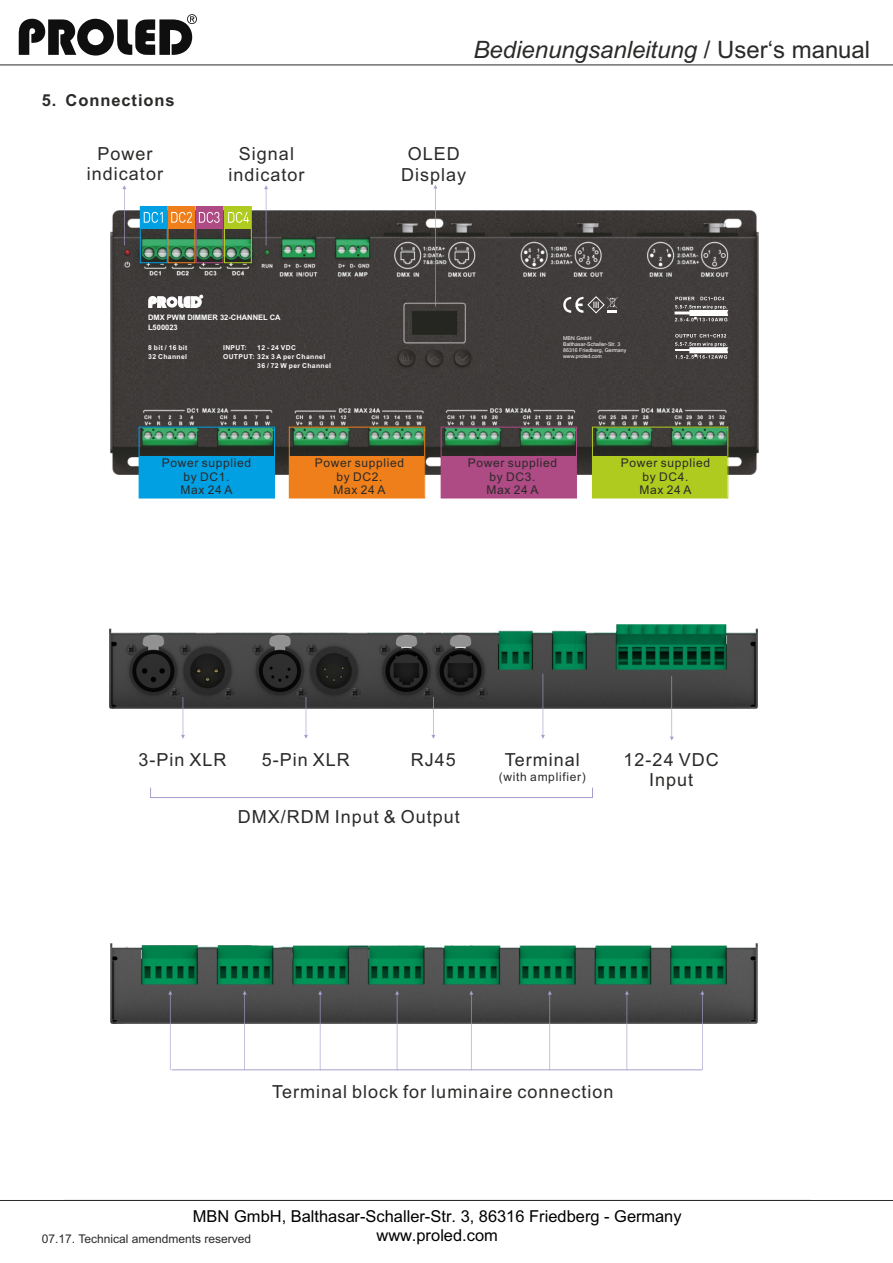
<style>
.page{position:relative;width:893px;height:1263px;background:#fff}
.page>*{position:absolute;margin:0;border:0;box-sizing:border-box;transform-origin:0 0}
.t1{font:italic 24px "Arial";color:#2b2a29}
.t2{font:18px/20.1px "Arial";letter-spacing:.055em;color:#2b2a29;text-align:center}
.t3{font:16.5px "Arial";color:#000}
.t4{font:700 16.5px "Arial";letter-spacing:.055em;color:#2b2a29}
.t5{font:12px/13.4px "Arial";letter-spacing:.055em;color:#2b2a29;text-align:center}
.t6{font:12px "Arial";color:#2b2a29}
.t7{font:700 7.5px/10.1px "Arial";color:#fefefe}
.t8{font:700 6.75px/9.1px "Arial";letter-spacing:.055em;color:#fefefe}
.t9{font:5.25px/5.8px "Arial";color:#fefefe}
.s1{font-style:normal}
</style>
<div class="page">
<hr style="left:0;top:64px;width:893px;height:1px;background:#2b2a29">
<svg style="left:18px;top:14px;width:179px;height:42px"></svg>
<hr style="left:0;top:1200px;width:893px;height:1px;background:#2b2a29">
<img style="left:110px;top:211px;width:648px;height:263px">
<svg style="left:433px;top:185px;width:4px;height:122px"></svg>
<svg style="left:264px;top:185px;width:4px;height:60px"></svg>
<svg style="left:122px;top:185px;width:4px;height:60px"></svg>
<div style="left:139px;top:427px;width:136px;height:71px;border:1px solid #00a0e3"></div>
<div style="left:289px;top:427px;width:136px;height:71px;border:1px solid #ef7f1a"></div>
<div style="left:441px;top:427px;width:136px;height:71px;border:1px solid #ae4a84"></div>
<div style="left:592px;top:427px;width:136px;height:71px;border:1px solid #b0cb1f"></div>
<div style="left:139px;top:456px;width:135px;height:42px;background:#00a0e3"></div>
<div style="left:140px;top:207px;width:27px;height:21px;background:#00a0e3"></div>
<div style="left:168px;top:207px;width:27px;height:21px;background:#ef7f1a"></div>
<div style="left:196px;top:207px;width:27px;height:21px;background:#ae4a84"></div>
<div style="left:224px;top:207px;width:27px;height:21px;background:#b0cb1f"></div>
<div style="left:140px;top:206px;width:28px;height:57px;border:1px solid #00a0e3"></div>
<div style="left:168px;top:206px;width:27px;height:57px;border:1px solid #ef7f1a"></div>
<div style="left:196px;top:206px;width:27px;height:57px;border:1px solid #ae4a84"></div>
<div style="left:224px;top:206px;width:28px;height:57px;border:1px solid #b0cb1f"></div>
<div style="left:289px;top:456px;width:135px;height:42px;background:#ef7f1a"></div>
<div style="left:441px;top:456px;width:135px;height:42px;background:#ae4a84"></div>
<div style="left:592px;top:456px;width:135px;height:42px;background:#b0cb1f"></div>
<svg style="left:171px;top:212px;width:21px;height:11px"></svg>
<svg style="left:144px;top:212px;width:19px;height:11px"></svg>
<svg style="left:199px;top:212px;width:21px;height:11px"></svg>
<svg style="left:228px;top:212px;width:21px;height:11px"></svg>
<img style="left:110px;top:624px;width:647px;height:85px">
<img style="left:110px;top:943px;width:647px;height:80px">
<svg style="left:670px;top:676px;width:4px;height:64px"></svg>
<svg style="left:431px;top:697px;width:4px;height:42px"></svg>
<svg style="left:541px;top:674px;width:4px;height:65px"></svg>
<svg style="left:181px;top:697px;width:4px;height:42px"></svg>
<svg style="left:304px;top:697px;width:4px;height:42px"></svg>
<svg style="left:168px;top:991px;width:4px;height:79px"></svg>
<svg style="left:243px;top:991px;width:4px;height:78px"></svg>
<svg style="left:318px;top:991px;width:4px;height:78px"></svg>
<svg style="left:395px;top:991px;width:4px;height:78px"></svg>
<svg style="left:469px;top:991px;width:4px;height:78px"></svg>
<svg style="left:548px;top:991px;width:4px;height:78px"></svg>
<svg style="left:625px;top:991px;width:4px;height:78px"></svg>
<svg style="left:700px;top:991px;width:4px;height:79px"></svg>
<hr style="left:172px;top:1069px;width:530px;height:1px;background:#a79ecd">
<div style="left:150px;top:787px;width:443px;height:11px;border:1px solid #a79ecd"></div>
<svg style="left:675px;top:297px;width:55px;height:24px"></svg>
<svg style="left:675px;top:334px;width:55px;height:25px"></svg>
<svg style="left:562px;top:296px;width:56px;height:18px"></svg>
<svg style="left:148px;top:294px;width:55px;height:15px"></svg>
<p class="t4" style="left:42px;top:94px;width:134px">5. Connections</p>
<p class="t2" style="left:87px;top:146px;width:78px">Power indicator</p>
<h1 class="t1" style="left:474px;top:40px;width:398px">Bedienungsanleitung <span class="s1">/ User‘s manual</span></h1>
<p class="t2" style="left:228px;top:146px;width:78px">Signal indicator</p>
<p class="t2" style="left:401px;top:146px;width:67px">OLED<br>Display</p>
<p class="t7" style="left:148px;top:313px;width:134px">DMX PWM DIMMER 32-CHANNEL CA<br>L500023</p>
<p class="t8" style="left:148px;top:343px;width:41px">8 bit / 16 bit<br>32 Channel</p>
<p class="t8" style="left:223px;top:344px;width:104px">INPUT:<br>OUTPUT: 32x 3 A per Channel</p>
<p class="t8" style="left:257px;top:343px;width:40px">12 - 24 VDC</p>
<p class="t8" style="left:257px;top:361px;width:75px">36 / 72 W per Channel</p>
<p class="t9" style="left:563px;top:336px;width:65px">MBN GmbH<br>Balthasar-Schaller-Str. 3<br>86316 Friedberg, Germany www.proled.com</p>
<p class="t5" style="left:162px;top:457px;width:91px">Power supplied by DC1.<br>Max 24 A</p>
<p class="t5" style="left:315px;top:457px;width:91px">Power supplied by DC2.<br>Max 24 A</p>
<p class="t5" style="left:468px;top:457px;width:91px">Power supplied by DC3.<br>Max 24 A</p>
<p class="t5" style="left:621px;top:457px;width:91px">Power supplied by DC4.<br>Max 24 A</p>
<p class="t2" style="left:139px;top:751px;width:90px">3-Pin XLR</p>
<p class="t2" style="left:262px;top:751px;width:90px">5-Pin XLR</p>
<p class="t2" style="left:411px;top:751px;width:47px">RJ45</p>
<p class="t2" style="left:624px;top:751px;width:97px">12-24 VDC<br>Input</p>
<p class="t2" style="left:505px;top:751px;width:77px">Terminal</p>
<p class="t5" style="left:499px;top:771px;width:88px">(with amplifier)</p>
<p class="t2" style="left:238px;top:808px;width:224px">DMX/RDM Input &amp; Output</p>
<p class="t2" style="left:272px;top:1083px;width:343px">Terminal block for luminaire connection</p>
<p class="t3" style="left:193px;top:1210px;width:490px">MBN GmbH, Balthasar-Schaller-Str. 3, 86316 Friedberg - Germany</p>
<p class="t6" style="left:42px;top:1234px;width:211px">07.17. Technical amendments reserved</p>
<p class="t3" style="left:376px;top:1229px;width:123px">www.proled.com</p>
</div>
